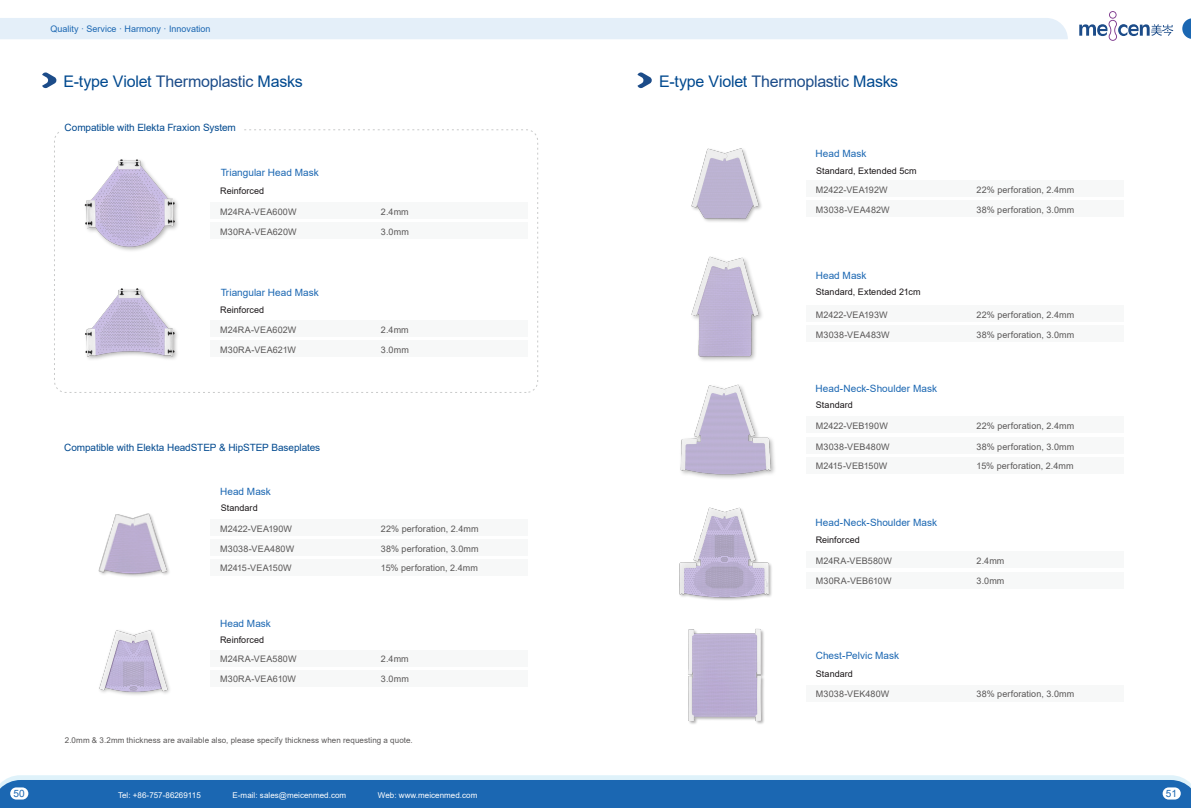
<style>
.page{position:relative;width:1191px;height:808px;background:#fff}
.page>*{position:absolute;margin:0;border:0;box-sizing:border-box;transform-origin:0 0}
.t1{font:16px "Arial";letter-spacing:-.015em;color:#00498f}
.t2{font:10.1px "Arial";color:#1b67b2}
.t3{font:10px "Arial";letter-spacing:.005em;color:#1b67b2}
.t4{font:10px "Arial";letter-spacing:-.005em;color:#00498f}
.t5{font:9px/19.6px "Arial";letter-spacing:.01em;color:#595757}
.t6{font:9px "Arial";letter-spacing:.005em;color:#1a1618}
.t7{font:9px "Arial";color:#1b67b2}
.t8{font:8px "Arial";letter-spacing:.01em;color:#595757}
.t9{font:8px "Arial";letter-spacing:.005em;color:#fff}
.s1{color:#1c4c89}
</style>
<div class="page">
<div style="left:210px;top:519px;width:318px;height:17px;background:#f7f8f8"></div>
<div style="left:210px;top:539px;width:318px;height:17px;background:#f7f8f8"></div>
<div style="left:210px;top:559px;width:318px;height:17px;background:#f7f8f8"></div>
<img style="left:57px;top:132px;width:121px;height:119px">
<img style="left:56px;top:288px;width:121px;height:103px">
<div style="left:0;top:18px;width:1067px;height:21px;background:#e4eff9"></div>
<svg style="left:1079px;top:11px;width:94px;height:30px"></svg>
<svg style="left:1182px;top:18px;width:9px;height:21px"></svg>
<div style="left:5px;top:775px;width:1181px;height:5px;background:#dff2fa"></div>
<div style="left:0;top:780px;width:1191px;height:28px;background:#1b67b2"></div>
<div style="left:10px;top:787px;width:18px;height:12px;background:#fff;border-radius:6px"></div>
<div style="left:1162px;top:787px;width:18px;height:12px;background:#fff;border-radius:6px"></div>
<div style="left:210px;top:202px;width:318px;height:17px;background:#f7f8f8"></div>
<div style="left:210px;top:222px;width:318px;height:17px;background:#f7f8f8"></div>
<div style="left:210px;top:320px;width:318px;height:17px;background:#f7f8f8"></div>
<div style="left:210px;top:340px;width:318px;height:17px;background:#f7f8f8"></div>
<div style="left:210px;top:650px;width:318px;height:17px;background:#f7f8f8"></div>
<div style="left:210px;top:670px;width:318px;height:17px;background:#f7f8f8"></div>
<div style="left:60px;top:125px;width:182px;height:9px;background:#fff"></div>
<div style="left:806px;top:684px;width:317px;height:17px;background:#f7f8f8"></div>
<div style="left:806px;top:305px;width:317px;height:17px;background:#f7f8f8"></div>
<div style="left:806px;top:325px;width:317px;height:17px;background:#f7f8f8"></div>
<div style="left:806px;top:416px;width:317px;height:17px;background:#f7f8f8"></div>
<div style="left:806px;top:437px;width:317px;height:17px;background:#f7f8f8"></div>
<div style="left:806px;top:457px;width:317px;height:17px;background:#f7f8f8"></div>
<div style="left:806px;top:180px;width:317px;height:17px;background:#f7f8f8"></div>
<div style="left:806px;top:200px;width:317px;height:17px;background:#f7f8f8"></div>
<div style="left:806px;top:551px;width:317px;height:17px;background:#f7f8f8"></div>
<div style="left:806px;top:571px;width:317px;height:17px;background:#f7f8f8"></div>
<svg style="left:42px;top:72px;width:15px;height:17px"></svg>
<svg style="left:637px;top:72px;width:15px;height:17px"></svg>
<img style="left:99px;top:630px;width:71px;height:65px">
<img style="left:679px;top:507px;width:93px;height:93px">
<img style="left:98px;top:513px;width:71px;height:64px">
<img style="left:691px;top:148px;width:71px;height:74px">
<img style="left:691px;top:256px;width:71px;height:96px">
<img style="left:680px;top:352px;width:95px;height:126px">
<img style="left:688px;top:628px;width:76px;height:96px">
<p class="t7" style="left:50px;top:23px;width:162px">Quality · Service · Harmony · Innovation</p>
<h1 class="t1" style="left:63px;top:70px;width:241px">E-type Violet <span class="s1">Thermoplastic</span> Masks</h1>
<h1 class="t1" style="left:659px;top:70px;width:241px">E-type Violet <span class="s1">Thermoplastic</span> Masks</h1>
<p class="t4" style="left:65px;top:120px;width:173px">Compatible with Elekta Fraxion System</p>
<p class="t3" style="left:221px;top:166px;width:100px">Triangular Head Mask</p>
<p class="t6" style="left:220px;top:185px;width:46px">Reinforced</p>
<p class="t5" style="left:220px;top:202px;width:78px">M24RA-VEA600W</p>
<p class="t5" style="left:381px;top:202px;width:29px">2.4mm</p>
<p class="t5" style="left:220px;top:222px;width:78px">M30RA-VEA620W</p>
<p class="t5" style="left:381px;top:222px;width:29px">3.0mm</p>
<p class="t3" style="left:221px;top:285px;width:100px">Triangular Head Mask</p>
<p class="t6" style="left:220px;top:304px;width:46px">Reinforced</p>
<p class="t5" style="left:220px;top:320px;width:78px">M24RA-VEA602W</p>
<p class="t5" style="left:381px;top:320px;width:29px">2.4mm</p>
<p class="t5" style="left:220px;top:339px;width:77px">M30RA-VEA621W</p>
<p class="t5" style="left:381px;top:339px;width:29px">3.0mm</p>
<p class="t4" style="left:64px;top:440px;width:258px">Compatible with Elekta HeadSTEP &amp; HipSTEP Baseplates</p>
<p class="t3" style="left:220px;top:484px;width:52px">Head Mask</p>
<p class="t6" style="left:221px;top:502px;width:39px">Standard</p>
<p class="t5" style="left:220px;top:519px;width:73px">M2422-VEA190W</p>
<p class="t5" style="left:381px;top:519px;width:99px">22% perforation, 2.4mm</p>
<p class="t5" style="left:220px;top:558px;width:73px">M2415-VEA150W</p>
<p class="t5" style="left:381px;top:558px;width:98px">15% perforation, 2.4mm</p>
<p class="t5" style="left:220px;top:539px;width:75px">M3038-VEA480W</p>
<p class="t5" style="left:381px;top:539px;width:99px">38% perforation, 3.0mm</p>
<p class="t3" style="left:220px;top:616px;width:52px">Head Mask</p>
<p class="t5" style="left:220px;top:649px;width:78px">M24RA-VEA580W</p>
<p class="t5" style="left:220px;top:669px;width:77px">M30RA-VEA610W</p>
<p class="t6" style="left:220px;top:633px;width:46px">Reinforced</p>
<p class="t5" style="left:381px;top:649px;width:29px">2.4mm<br>3.0mm</p>
<p class="t8" style="left:65px;top:735px;width:349px">2.0mm &amp; 3.2mm thickness are available also, please specify thickness when requesting a quote.</p>
<p class="t3" style="left:815px;top:146px;width:52px">Head Mask</p>
<p class="t6" style="left:816px;top:165px;width:102px">Standard, Extended 5cm</p>
<p class="t5" style="left:816px;top:180px;width:73px">M2422-VEA192W</p>
<p class="t5" style="left:976px;top:180px;width:99px">22% perforation, 2.4mm</p>
<p class="t5" style="left:816px;top:200px;width:75px">M3038-VEA482W</p>
<p class="t5" style="left:976px;top:200px;width:99px">38% perforation, 3.0mm</p>
<p class="t3" style="left:816px;top:268px;width:52px">Head Mask</p>
<p class="t6" style="left:816px;top:286px;width:106px">Standard, Extended 21cm</p>
<p class="t5" style="left:816px;top:305px;width:73px">M2422-VEA193W</p>
<p class="t5" style="left:816px;top:325px;width:75px">M3038-VEA483W</p>
<p class="t3" style="left:815px;top:382px;width:123px">Head-Neck-Shoulder Mask</p>
<p class="t5" style="left:976px;top:305px;width:99px">22% perforation, 2.4mm</p>
<p class="t5" style="left:976px;top:325px;width:99px">38% perforation, 3.0mm</p>
<p class="t6" style="left:816px;top:399px;width:39px">Standard</p>
<p class="t5" style="left:816px;top:416px;width:73px">M2422-VEB190W</p>
<p class="t5" style="left:976px;top:416px;width:99px">22% perforation, 2.4mm</p>
<p class="t5" style="left:816px;top:437px;width:75px">M3038-VEB480W</p>
<p class="t5" style="left:976px;top:437px;width:99px">38% perforation, 3.0mm</p>
<p class="t5" style="left:816px;top:456px;width:73px">M2415-VEB150W</p>
<p class="t5" style="left:976px;top:456px;width:98px">15% perforation, 2.4mm</p>
<p class="t3" style="left:815px;top:515px;width:123px">Head-Neck-Shoulder Mask</p>
<p class="t6" style="left:815px;top:533px;width:46px">Reinforced</p>
<p class="t5" style="left:816px;top:551px;width:77px">M24RA-VEB580W</p>
<p class="t5" style="left:816px;top:571px;width:77px">M30RA-VEB610W</p>
<p class="t3" style="left:816px;top:649px;width:85px">Chest-Pelvic Mask</p>
<p class="t5" style="left:976px;top:551px;width:29px">2.4mm</p>
<p class="t5" style="left:976px;top:571px;width:29px">3.0mm</p>
<p class="t6" style="left:816px;top:667px;width:39px">Standard</p>
<p class="t5" style="left:816px;top:684px;width:75px">M3038-VEK480W</p>
<p class="t5" style="left:976px;top:684px;width:99px">38% perforation, 3.0mm</p>
<p class="t2" style="left:13px;top:786px;width:13px">50</p>
<p class="t2" style="left:1165px;top:786px;width:13px">51</p>
<p class="t9" style="left:118px;top:789px;width:84px">Tel: +86-757-86269115</p>
<p class="t9" style="left:232px;top:789px;width:115px">E-mail: sales@meicenmed.com</p>
<p class="t9" style="left:378px;top:789px;width:101px">Web: www.meicenmed.com</p>
</div>
